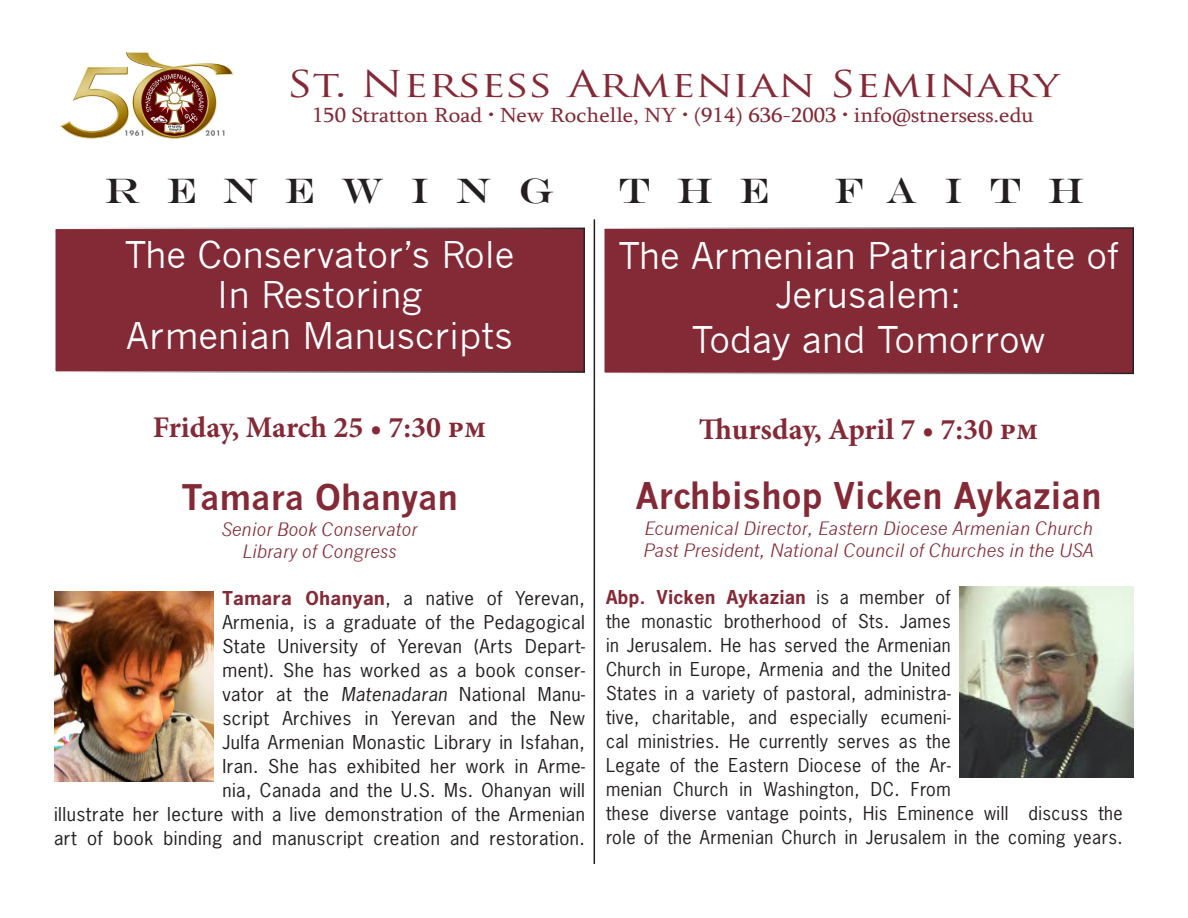
<style>
.page{position:relative;width:1188px;height:918px;background:#fff}
.page>*{position:absolute;margin:0;border:0;box-sizing:border-box;transform-origin:0 0}
.t1{font:36px/39px "News Gothic";color:#fff;text-align:center}
.t2{font:36px "Trajan Pro";color:#842936;scale:1.25 1}
.t3{font:700 36px "News Gothic";color:#842936;scale:.96 1}
.t4{font:36px "Engravers";letter-spacing:.74em;color:#231f20}
.t5{font:700 34.5px "News Gothic";color:#842936}
.t6{font:700 30px "Minion Pro";color:#842936}
.t7{font:21px "Sylfaen";color:#842936;scale:1.08 1}
.Body{font:18px/24px "News Gothic Std";letter-spacing:.025em;color:#231f20;text-align:right;scale:1.04 1}
.Body-2{font:18px/24px "News Gothic Std";letter-spacing:.025em;color:#231f20}
.t8{font:italic 18px "News Gothic";color:#842936}
.s1{font-weight:700;color:#842936}
.s2{font-style:italic}
</style>
<div class="page">
<img style="left:960px;top:586px;width:174px;height:191px">
<img style="left:54px;top:592px;width:159px;height:190px">
<img style="left:60px;top:52px;width:174px;height:87px">
<div style="left:55px;top:228px;width:529px;height:144px;background:#842936"></div>
<div style="left:604px;top:228px;width:529px;height:145px;background:#842936"></div>
<hr style="left:594px;top:219px;width:1px;height:645px;background:#231f20">
<p class="t2" style="left:287px;top:61px;width:620px">St. Nersess Armenian Seminary</p>
<p class="t7" style="left:312px;top:101px;width:670px">150 Stratton Road • New Rochelle, NY • (914) 636-2003 • info@stnersess.edu</p>
<p class="t4" style="left:104px;top:169px;width:451px">RENEWING</p>
<p class="t4" style="left:619px;top:169px;width:152px">THE</p>
<p class="t4" style="left:834px;top:169px;width:251px">FAITH</p>
<p class="t1" style="left:124px;top:235px;width:392px">The Conservator’s Role</p>
<p class="t1" style="left:217px;top:276px;width:207px">In Restoring</p>
<p class="t1" style="left:126px;top:316px;width:388px">Armenian Manuscripts</p>
<p class="t1" style="left:618px;top:236px;width:502px">The Armenian Patriarchate of<br>Jerusalem:</p>
<p class="t1" style="left:692px;top:320px;width:355px">Today and Tomorrow</p>
<p class="t6" style="left:153px;top:406px;width:335px">Friday, March 25 • 7:30 pm</p>
<p class="t6" style="left:699px;top:408px;width:341px">Thursday, April 7 • 7:30 pm</p>
<p class="t5" style="left:181px;top:476px;width:278px">Tamara Ohanyan</p>
<p class="t8" style="left:222px;top:519px;width:197px">Senior Book Conservator</p>
<p class="t8" style="left:242px;top:540px;width:156px">Library of Congress</p>
<p class="t3" style="left:635px;top:474px;width:487px">Archbishop Vicken Aykazian</p>
<p class="t8" style="left:644px;top:518px;width:450px">Ecumenical Director, Eastern Diocese Armenian Church</p>
<p class="t8" style="left:643px;top:540px;width:452px">Past President, National Council of Churches in the USA</p>
<p class="Body" style="left:54px;top:587px;width:512px"><span class="s1">Tamara Ohanyan</span>, a native of Yerevan,<br>Armenia, is a graduate of the Pedagogical<br>State University of Yerevan (Arts Depart-<br>ment). She has worked as a book conser-<br>vator at the <span class="s2">Matenadaran</span> National Manu-<br>script Archives in Yerevan and the New<br>Julfa Armenian Monastic Library in Isfahan,<br>Iran. She has exhibited her work in Arme-<br>nia, Canada and the U.S. Ms. Ohanyan will<br>illustrate her lecture with a live demonstration of the Armenian art of book binding and manuscript creation and restoration.</p>
<p class="Body-2" style="left:606px;top:585px;width:518px"><span class="s1">Abp. Vicken Aykazian</span> is a member of<br>the monastic brotherhood of Sts. James<br>in Jerusalem. He has served the Armenian<br>Church in Europe, Armenia and the United<br>States in a variety of pastoral, administra-<br>tive, charitable, and especially ecumeni-<br>cal ministries. He currently serves as the<br>Legate of the Eastern Diocese of the Ar-<br>menian Church in Washington, DC. From<br>these diverse vantage points, His Eminence will discuss the role of the Armenian Church in Jerusalem in the coming years.</p>
</div>
